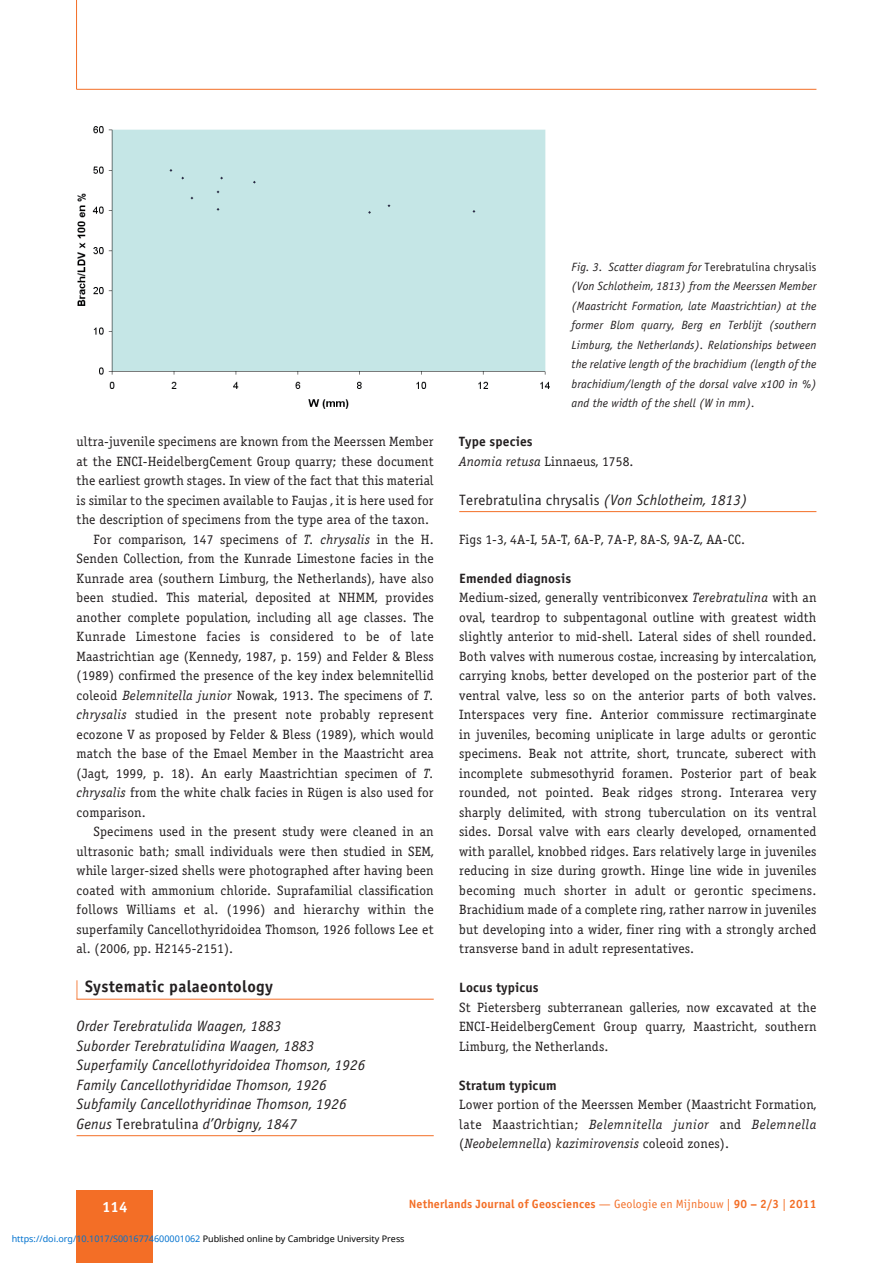
<style>
.page{position:relative;width:893px;height:1263px;background:#fff}
.page>*{position:absolute;margin:0;border:0;box-sizing:border-box;transform-origin:0 0}
.t1{font:16.5px "Officina Sans Bold ITC";letter-spacing:.02em;color:#231f20}
.t2{font:italic 15px/19.5px "Officina Sans Book ITC";letter-spacing:.01em;color:#231f20}
.t3{font:15px "Officina Sans Book ITC";letter-spacing:.01em;color:#231f20}
.t4{font:15px "Officina Sans Bold ITC";color:#fff}
.t5{font:13.5px/19.5px "Officina Serif Book ITC";letter-spacing:.01em;color:#231f20;text-align:justify}
.t6{font:13.5px "Officina Sans Bold ITC";letter-spacing:.01em;color:#231f20}
.t7{font:13.5px "Officina Serif Book ITC";letter-spacing:.03em;color:#231f20}
.t8{font:italic 12px/19.5px "Officina Sans Book ITC";letter-spacing:.01em;color:#231f20;text-align:justify}
.t9{font:12px "Officina Sans Bold ITC";letter-spacing:.015em;color:#f36e26}
.t10{font:9px "Noto Sans";color:#0172cf}
.s1{font-style:italic}
.s2{font-style:normal}
.s3{font-family:"Officina Sans Book ITC"}
.s4{color:#000}
</style>
<div class="page">
<div style="left:77px;top:1191px;width:76px;height:72px;background:#f36e26"></div>
<svg style="left:77px;top:980px;width:1px;height:19px"></svg>
<hr style="left:77px;top:999px;width:357px;height:1px;background:#f36e26">
<hr style="left:77px;top:1135px;width:357px;height:1px;background:#f36e26">
<hr style="left:459px;top:511px;width:357px;height:1px;background:#f36e26">
<hr style="left:77px;top:89px;width:739px;height:1px;background:#f36e26">
<hr style="left:76px;top:0;width:1px;height:89px;background:#f36e26">
<img style="left:77px;top:126px;width:473px;height:283px">
<p class="t5" style="left:77px;top:433px;width:359px">ultra-juvenile specimens are known from the Meerssen Member</p>
<p class="t5" style="left:77px;top:453px;width:359px">at the ENCI-HeidelbergCement Group quarry; these document</p>
<p class="t5" style="left:77px;top:472px;width:359px">the earliest growth stages. In view of the fact that this material</p>
<p class="t5" style="left:77px;top:492px;width:359px">is similar to the specimen available to Faujas , it is here used for</p>
<p class="t5" style="left:77px;top:511px;width:354px">the description of specimens from the type area of the taxon.</p>
<p class="t5" style="left:94px;top:531px;width:342px">For comparison, 147 specimens of <span class="s1">T. chrysalis</span> in the H.</p>
<p class="t5" style="left:77px;top:550px;width:359px">Senden Collection, from the Kunrade Limestone facies in the</p>
<p class="t5" style="left:77px;top:570px;width:359px">Kunrade area (southern Limburg, the Netherlands), have also</p>
<p class="t5" style="left:77px;top:589px;width:359px">been studied. This material, deposited at NHMM, provides</p>
<p class="t5" style="left:77px;top:609px;width:359px">another complete population, including all age classes. The</p>
<p class="t7" style="left:77px;top:632px;width:359px">Kunrade Limestone facies is considered to be of late</p>
<p class="t5" style="left:77px;top:648px;width:359px">Maastrichtian age (Kennedy, 1987, p. 159) and Felder &amp; Bless</p>
<p class="t5" style="left:77px;top:667px;width:359px">(1989) confirmed the presence of the key index belemnitellid</p>
<p class="t5" style="left:77px;top:687px;width:359px">coleoid <span class="s1">Belemnitella junior</span> Nowak, 1913. The specimens of <span class="s1">T.</span></p>
<p class="t5" style="left:77px;top:706px;width:359px"><span class="s1">chrysalis</span> studied in the present note probably represent</p>
<p class="t5" style="left:77px;top:726px;width:359px">ecozone V as proposed by Felder &amp; Bless (1989), which would</p>
<p class="t5" style="left:77px;top:745px;width:359px">match the base of the Emael Member in the Maastricht area</p>
<p class="t5" style="left:77px;top:765px;width:359px">(Jagt, 1999, p. 18). An early Maastrichtian specimen of <span class="s1">T.</span></p>
<p class="t5" style="left:77px;top:784px;width:359px"><span class="s1">chrysalis</span> from the white chalk facies in Rügen is also used for</p>
<p class="t5" style="left:77px;top:804px;width:71px">comparison.</p>
<p class="t5" style="left:94px;top:823px;width:342px">Specimens used in the present study were cleaned in an</p>
<p class="t5" style="left:77px;top:843px;width:359px">ultrasonic bath; small individuals were then studied in SEM,</p>
<p class="t5" style="left:77px;top:862px;width:359px">while larger-sized shells were photographed after having been</p>
<p class="t5" style="left:77px;top:882px;width:359px">coated with ammonium chloride. Suprafamilial classification</p>
<p class="t5" style="left:77px;top:901px;width:359px">follows Williams et al. (1996) and hierarchy within the</p>
<p class="t5" style="left:77px;top:921px;width:359px">superfamily Cancellothyridoidea Thomson, 1926 follows Lee et</p>
<p class="t5" style="left:77px;top:940px;width:158px">al. (2006, pp. H2145-2151).</p>
<p class="t1" style="left:85px;top:980px;width:189px">Systematic palaeontology</p>
<p class="t2" style="left:77px;top:1018px;width:290px">Order Terebratulida Waagen, 1883<br>Suborder Terebratulidina Waagen, 1883<br>Superfamily Cancellothyridoidea Thomson, 1926<br>Family Cancellothyrididae Thomson, 1926<br>Subfamily Cancellothyridinae Thomson, 1926<br>Genus <span class="s2">Terebratulina</span> d’Orbigny, 1847</p>
<p class="t8" style="left:572px;top:258px;width:246px">Fig. 3. Scatter diagram for <span class="s2">Terebratulina chrysalis </span>(Von Schlotheim, 1813) from the Meerssen Member (Maastricht Formation, late Maastrichtian) at the former Blom quarry, Berg en Terblijt (southern Limburg, the Netherlands). Relationships between the relative length of the brachidium (length of the brachidium/length of the dorsal valve x100 in %) and the width of the shell (W in mm).</p>
<p class="t6" style="left:459px;top:436px;width:75px">Type species</p>
<p class="t5" style="left:459px;top:453px;width:176px"><span class="s1">Anomia retusa</span> Linnaeus, 1758.</p>
<p class="t3" style="left:459px;top:494px;width:290px">Terebratulina chrysalis <span class="s1">(Von Schlotheim, 1813)</span></p>
<p class="t5" style="left:459px;top:531px;width:287px">Figs 1-3, 4A-I, 5A-T, 6A-P, 7A-P, 8A-S, 9A-Z, AA-CC.</p>
<p class="t6" style="left:459px;top:573px;width:113px">Emended diagnosis</p>
<p class="t5" style="left:459px;top:589px;width:359px">Medium-sized, generally ventribiconvex <span class="s1">Terebratulina</span> with an oval, teardrop to subpentagonal outline with greatest width slightly anterior to mid-shell. Lateral sides of shell rounded.<br>Both valves with numerous costae, increasing by intercalation, carrying knobs, better developed on the posterior part of the ventral valve, less so on the anterior parts of both valves.<br>Interspaces very fine. Anterior commissure rectimarginate in juveniles, becoming uniplicate in large adults or gerontic specimens. Beak not attrite, short, truncate, suberect with incomplete submesothyrid foramen. Posterior part of beak rounded, not pointed. Beak ridges strong. Interarea very sharply delimited, with strong tuberculation on its ventral sides. Dorsal valve with ears clearly developed, ornamented with parallel, knobbed ridges. Ears relatively large in juveniles reducing in size during growth. Hinge line wide in juveniles becoming much shorter in adult or gerontic specimens.<br>Brachidium made of a complete ring, rather narrow in juveniles but developing into a wider, finer ring with a strongly arched transverse band in adult representatives.</p>
<p class="t6" style="left:459px;top:982px;width:81px">Locus typicus</p>
<p class="t5" style="left:459px;top:999px;width:359px">St Pietersberg subterranean galleries, now excavated at the ENCI-HeidelbergCement Group quarry, Maastricht, southern Limburg, the Netherlands.</p>
<p class="t6" style="left:459px;top:1080px;width:99px">Stratum typicum</p>
<p class="t5" style="left:459px;top:1096px;width:359px">Lower portion of the Meerssen Member (Maastricht Formation, late Maastrichtian; <span class="s1">Belemnitella junior</span> and <span class="s1">Belemnella </span>(<span class="s1">Neobelemnella</span>) <span class="s1">kazimirovensis</span> coleoid zones).</p>
<p class="t4" style="left:102px;top:1201px;width:27px">114</p>
<p class="t9" style="left:409px;top:1199px;width:409px">Netherlands Journal of Geosciences <span class="s3">— Geologie en Mijnbouw |</span> 90 – 2/3 <span class="s3">|</span> 2011</p>
<p class="t10" style="left:12px;top:1232px;width:394px">https://doi.org/10.1017/S0016774600001062 <span class="s4">Published online by Cambridge University Press</span></p>
</div>
